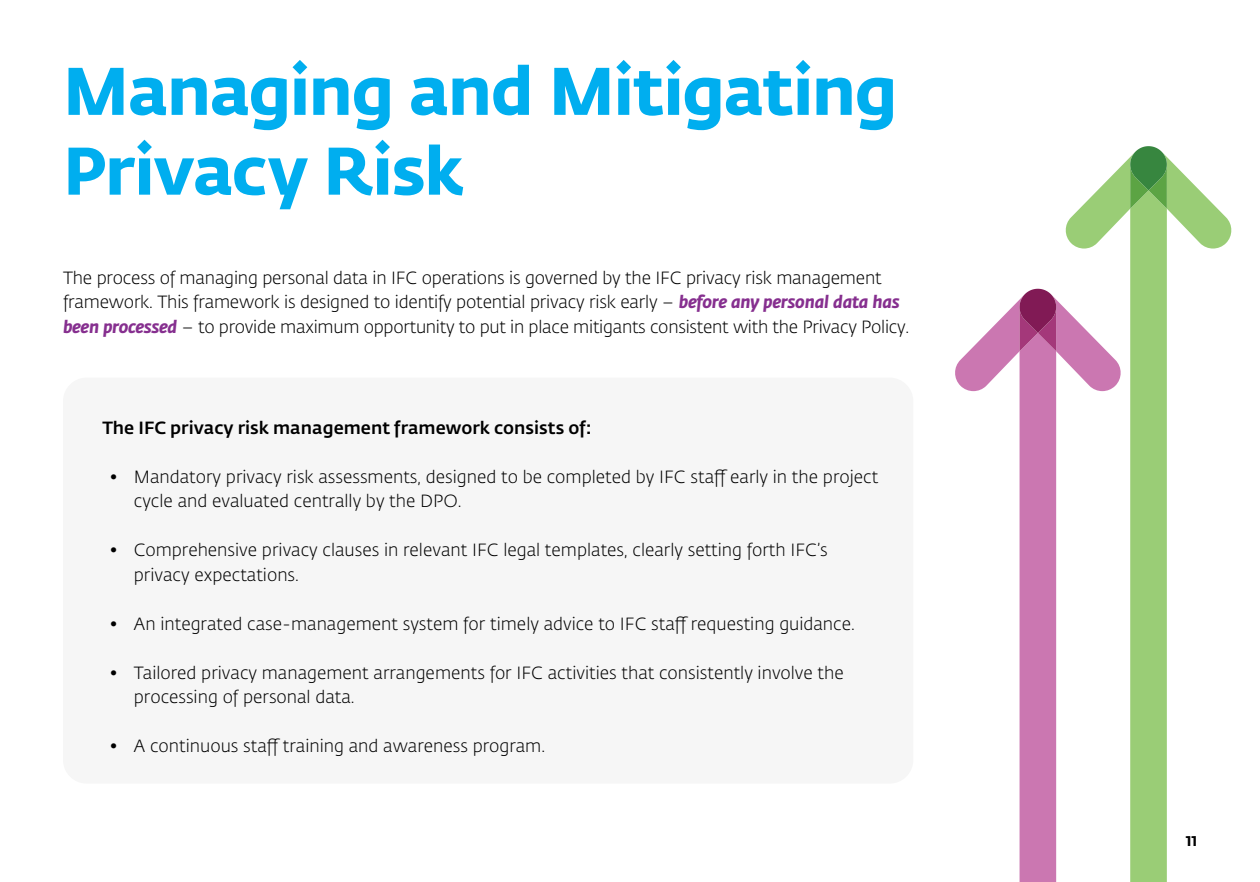
<style>
.page{position:relative;width:1260px;height:882px;background:#fff}
.page>*{position:absolute;margin:0;border:0;box-sizing:border-box;transform-origin:0 0}
.Slide_Title{font:700 66.5px/79.8px "Fedra Sans Std";letter-spacing:-.01em;color:#00aeef}
.Normal_10_14pt{font:300 17.5px/24.5px "Fedra Sans Std";color:#000}
.Normal_10_14pt-2{font:500 17.5px "Fedra Sans Std";color:#000}
.t1{font:700 14px "Fedra Sans Std";color:#000}
.s1{font-weight:700;font-style:italic;color:#862f8f}
</style>
<div class="page">
<div style="left:63px;top:378px;width:850px;height:406px;background:#f6f6f6;border-radius:24px"></div>
<svg style="left:955px;top:146px;width:276px;height:736px"></svg>
<p class="Slide_Title" style="left:63px;top:51px;width:836px">Managing and Mitigating<br>Privacy Risk</p>
<p class="Normal_10_14pt" style="left:63px;top:265px;width:848px">The process of managing personal data in IFC operations is governed by the IFC privacy risk management framework. This framework is designed to identify potential privacy risk early – <span class="s1">before any personal data has been processed</span> – to provide maximum opportunity to put in place mitigants consistent with the Privacy Policy.</p>
<p class="Normal_10_14pt-2" style="left:102px;top:417px;width:491px">The IFC privacy risk management framework consists of:</p>
<p class="Normal_10_14pt" style="left:134px;top:465px;width:746px;text-indent:-24px">• Mandatory privacy risk assessments, designed to be completed by IFC staff early in the project cycle and evaluated centrally by the DPO.</p>
<p class="Normal_10_14pt" style="left:134px;top:538px;width:696px;text-indent:-24px">• Comprehensive privacy clauses in relevant IFC legal templates, clearly setting forth IFC’s privacy expectations.</p>
<p class="Normal_10_14pt" style="left:110px;top:612px;width:746px">• An integrated case-management system for timely advice to IFC staff requesting guidance.</p>
<p class="Normal_10_14pt" style="left:134px;top:661px;width:711px;text-indent:-24px">• Tailored privacy management arrangements for IFC activities that consistently involve the processing of personal data.</p>
<p class="Normal_10_14pt" style="left:110px;top:734px;width:436px">• A continuous staff training and awareness program.</p>
<p class="t1" style="left:1186px;top:832px;width:12px">11</p>
</div>
